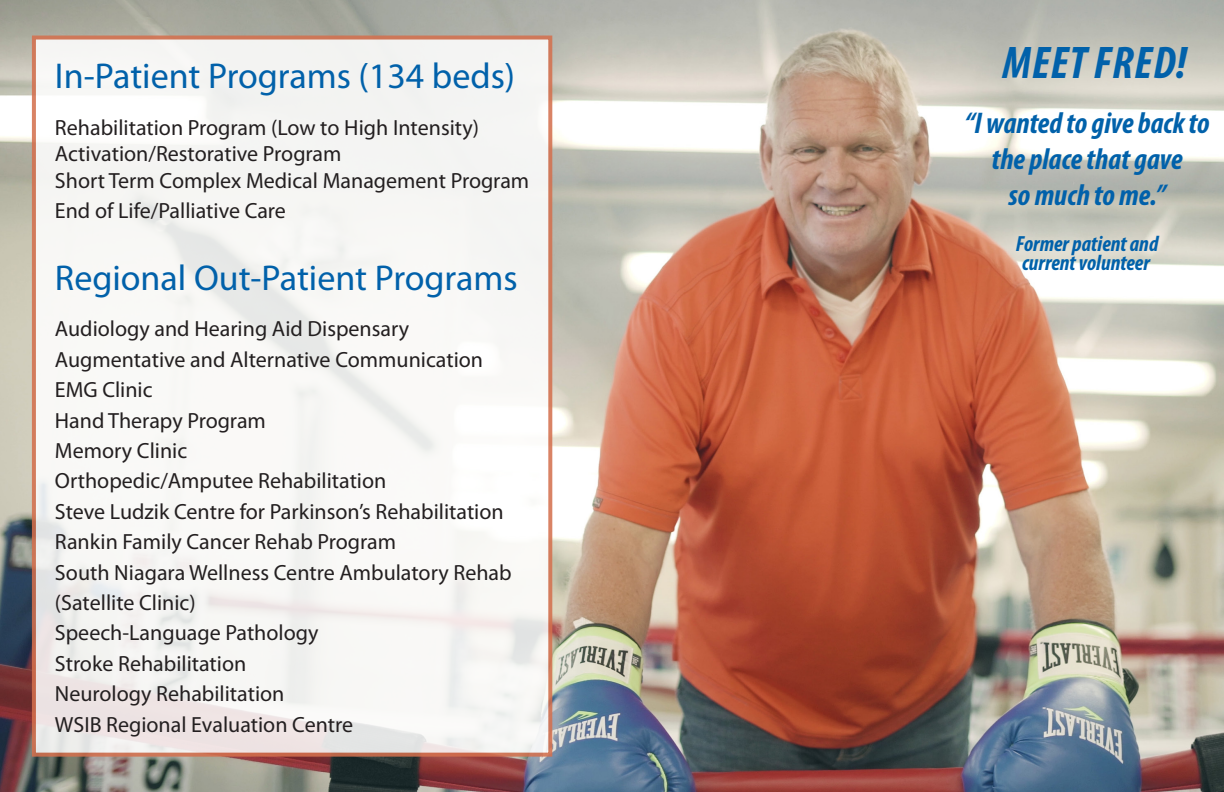
<style>
.page{position:relative;width:1224px;height:792px;background:#fff}
.page>*{position:absolute;margin:0;border:0;box-sizing:border-box;transform-origin:0 0}
.t1{font:italic 700 condensed 46px "Myriad Pro";letter-spacing:.02em;color:#0161aa}
.t2{font:36px "Myriad Pro";color:#0161aa}
.t3{font:italic 700 condensed 30px/36px "Myriad Pro";color:#0161aa;text-align:center}
.t4{font:22px "Myriad Pro";color:#231f20}
.t5{font:italic 700 condensed 22px "Myriad Pro";color:#0161aa}
</style>
<div class="page">
<img style="left:0;top:0;width:1224px;height:792px">
<svg style="left:32px;top:36px;width:520px;height:721px;fill:#f7f7f5"></svg>
<p class="t2" style="left:55px;top:54px;width:462px">In-Patient Programs (134 beds)</p>
<p class="t4" style="left:55px;top:114px;width:426px">Rehabilitation Program (Low to High Intensity)</p>
<p class="t4" style="left:55px;top:140px;width:288px">Activation/Restorative Program</p>
<p class="t4" style="left:55px;top:167px;width:476px">Short Term Complex Medical Management Program</p>
<p class="t4" style="left:55px;top:197px;width:232px">End of Life/Palliative Care</p>
<p class="t2" style="left:55px;top:256px;width:464px">Regional Out-Patient Programs</p>
<p class="t4" style="left:55px;top:315px;width:356px">Audiology and Hearing Aid Dispensary</p>
<p class="t4" style="left:55px;top:346px;width:430px">Augmentative and Alternative Communication</p>
<p class="t4" style="left:55px;top:376px;width:99px">EMG Clinic</p>
<p class="t4" style="left:55px;top:407px;width:213px">Hand Therapy Program</p>
<p class="t4" style="left:55px;top:437px;width:134px">Memory Clinic</p>
<p class="t4" style="left:55px;top:467px;width:333px">Orthopedic/Amputee Rehabilitation</p>
<p class="t4" style="left:55px;top:498px;width:450px">Steve Ludzik Centre for Parkinson’s Rehabilitation</p>
<p class="t4" style="left:55px;top:528px;width:343px">Rankin Family Cancer Rehab Program</p>
<p class="t4" style="left:55px;top:559px;width:458px">South Niagara Wellness Centre Ambulatory Rehab</p>
<p class="t4" style="left:55px;top:589px;width:142px">(Satellite Clinic)</p>
<p class="t4" style="left:55px;top:619px;width:265px">Speech-Language Pathology</p>
<p class="t4" style="left:55px;top:650px;width:193px">Stroke Rehabilitation</p>
<p class="t4" style="left:55px;top:680px;width:231px">Neurology Rehabilitation</p>
<p class="t4" style="left:55px;top:711px;width:300px">WSIB Regional Evaluation Centre</p>
<p class="t1" style="left:1002px;top:34px;width:186px">MEET FRED!</p>
<p class="t3" style="left:965px;top:105px;width:246px">“I wanted to give back to the place that gave</p>
<p class="t3" style="left:1009px;top:177px;width:159px">so much to me.”</p>
<p class="t5" style="left:1016px;top:230px;width:144px">Former patient and</p>
<p class="t5" style="left:1022px;top:249px;width:129px">current volunteer</p>
</div>
